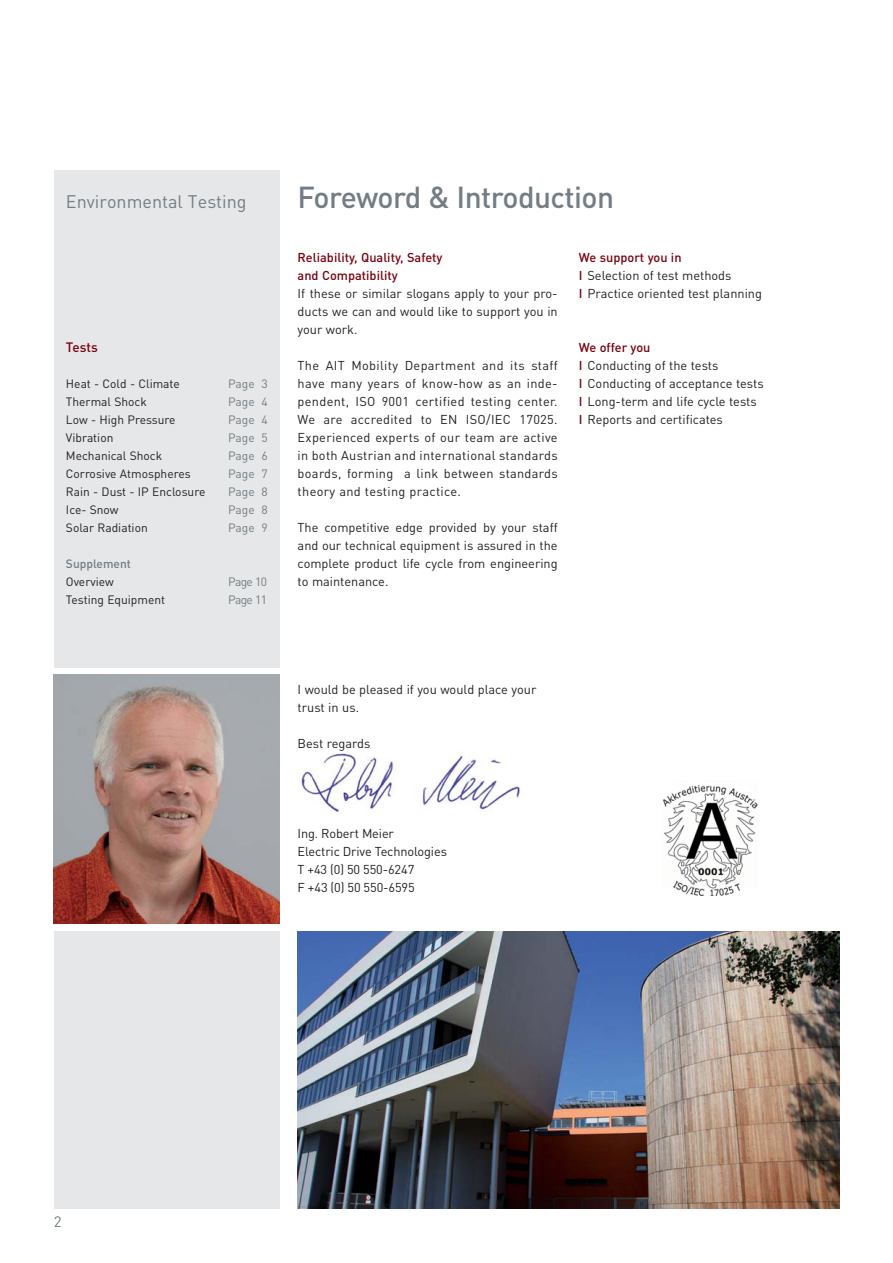
<style>
.page{position:relative;width:893px;height:1263px;background:#fff}
.page>*{position:absolute;margin:0;border:0;box-sizing:border-box;transform-origin:0 0}
.t1{font:500 30px "DINOT";letter-spacing:-.02em;color:#727d84}
.t2{font:18px "DINOT";color:#727d84}
.t3{font:15px "DINOT";color:#727d84}
.t4{font:500 13.5px "DINOT";letter-spacing:-.005em;color:#79000e}
.t5{font:12.75px/18px "DINOT";color:#231f20}
.t6{font:500 12.75px/18px "DINOT";color:#79000e}
.t7{font:12px "DINOT";color:#231f20}
.t8{font:12px "DINOT";color:#727d84}
.t9{font:500 12px "DINOT";color:#727d84}
.s1{font-weight:500;color:#79000e}
</style>
<div class="page">
<div style="left:54px;top:170px;width:226px;height:498px;background:#e6e7e8"></div>
<div style="left:54px;top:931px;width:226px;height:278px;background:#e6e7e8"></div>
<img style="left:54px;top:674px;width:226px;height:250px">
<img style="left:298px;top:931px;width:541px;height:278px">
<img style="left:301px;top:753px;width:219px;height:61px">
<img style="left:663px;top:785px;width:95px;height:110px">
<h2 class="t2" style="left:66px;top:195px;width:182px">Environmental Testing</h2>
<p class="t4" style="left:66px;top:342px;width:33px">Tests</p>
<p class="t7" style="left:66px;top:379px;width:115px">Heat - Cold - Climate</p>
<p class="t8" style="left:228px;top:379px;width:41px">Page 3</p>
<p class="t7" style="left:66px;top:397px;width:82px">Thermal Shock</p>
<p class="t8" style="left:228px;top:397px;width:41px">Page 4</p>
<p class="t7" style="left:66px;top:415px;width:111px">Low - High Pressure</p>
<p class="t8" style="left:228px;top:415px;width:41px">Page 4</p>
<p class="t7" style="left:66px;top:433px;width:49px">Vibration</p>
<p class="t8" style="left:228px;top:433px;width:41px">Page 5</p>
<p class="t7" style="left:66px;top:451px;width:98px">Mechanical Shock</p>
<p class="t8" style="left:228px;top:451px;width:41px">Page 6</p>
<p class="t7" style="left:66px;top:469px;width:126px">Corrosive Atmospheres</p>
<p class="t8" style="left:228px;top:469px;width:41px">Page 7</p>
<p class="t7" style="left:66px;top:487px;width:141px">Rain - Dust - IP Enclosure</p>
<p class="t8" style="left:228px;top:487px;width:41px">Page 8</p>
<p class="t7" style="left:66px;top:505px;width:54px">Ice- Snow</p>
<p class="t8" style="left:228px;top:505px;width:41px">Page 8</p>
<p class="t7" style="left:66px;top:523px;width:83px">Solar Radiation</p>
<p class="t8" style="left:228px;top:523px;width:41px">Page 9</p>
<p class="t9" style="left:66px;top:559px;width:66px">Supplement</p>
<p class="t7" style="left:66px;top:577px;width:49px">Overview</p>
<p class="t8" style="left:228px;top:577px;width:40px">Page 10</p>
<p class="t7" style="left:66px;top:595px;width:101px">Testing Equipment</p>
<p class="t8" style="left:228px;top:595px;width:40px">Page 11</p>
<h1 class="t1" style="left:298px;top:186px;width:318px">Foreword &amp; Introduction</h1>
<p class="t6" style="left:298px;top:249px;width:146px">Reliability, Quality, Safety and Compatibility</p>
<p class="t5" style="left:298px;top:286px;width:262px;text-align:justify">If these or similar slogans apply to your pro&shy;ducts we can and would like to support you in your work.</p>
<p class="t5" style="left:298px;top:358px;width:262px;text-align:justify">The AIT Mobility Department and its staff have many years of know-how as an inde&shy;pendent, ISO 9001 certified testing center.<br>We are accredited to EN ISO/IEC 17025.<br>Expe rie n ced experts of our team are active in both Austrian and international standards boards, forming a link between standards theory and testing practice.</p>
<p class="t5" style="left:298px;top:520px;width:262px;text-align:justify">The competitive edge provided by your staff and our technical equipment is assured in the complete product life cycle from engineering to maintenance.</p>
<p class="t5" style="left:579px;top:250px;width:184px"><span class="s1">We support you in<br>I</span> Selection of test methods<br><span class="s1">I</span> Practice oriented test planning</p>
<p class="t5" style="left:579px;top:340px;width:186px"><span class="s1">We offer you<br>I</span> Conducting of the tests<br><span class="s1">I</span> Conducting of acceptance tests<br><span class="s1">I</span> Long-term and life cycle tests<br><span class="s1">I</span> Reports and certificates</p>
<p class="t5" style="left:298px;top:682px;width:240px">I would be pleased if you would place your trust in us.</p>
<p class="t5" style="left:298px;top:736px;width:74px">Best regards</p>
<p class="t5" style="left:298px;top:826px;width:151px">Ing. Robert Meier<br>Electric Drive Technologies<br>T +43 (0) 50 550-6247<br>F +43 (0) 50 550-6595</p>
<p class="t3" style="left:54px;top:1217px;width:9px">2</p>
</div>
